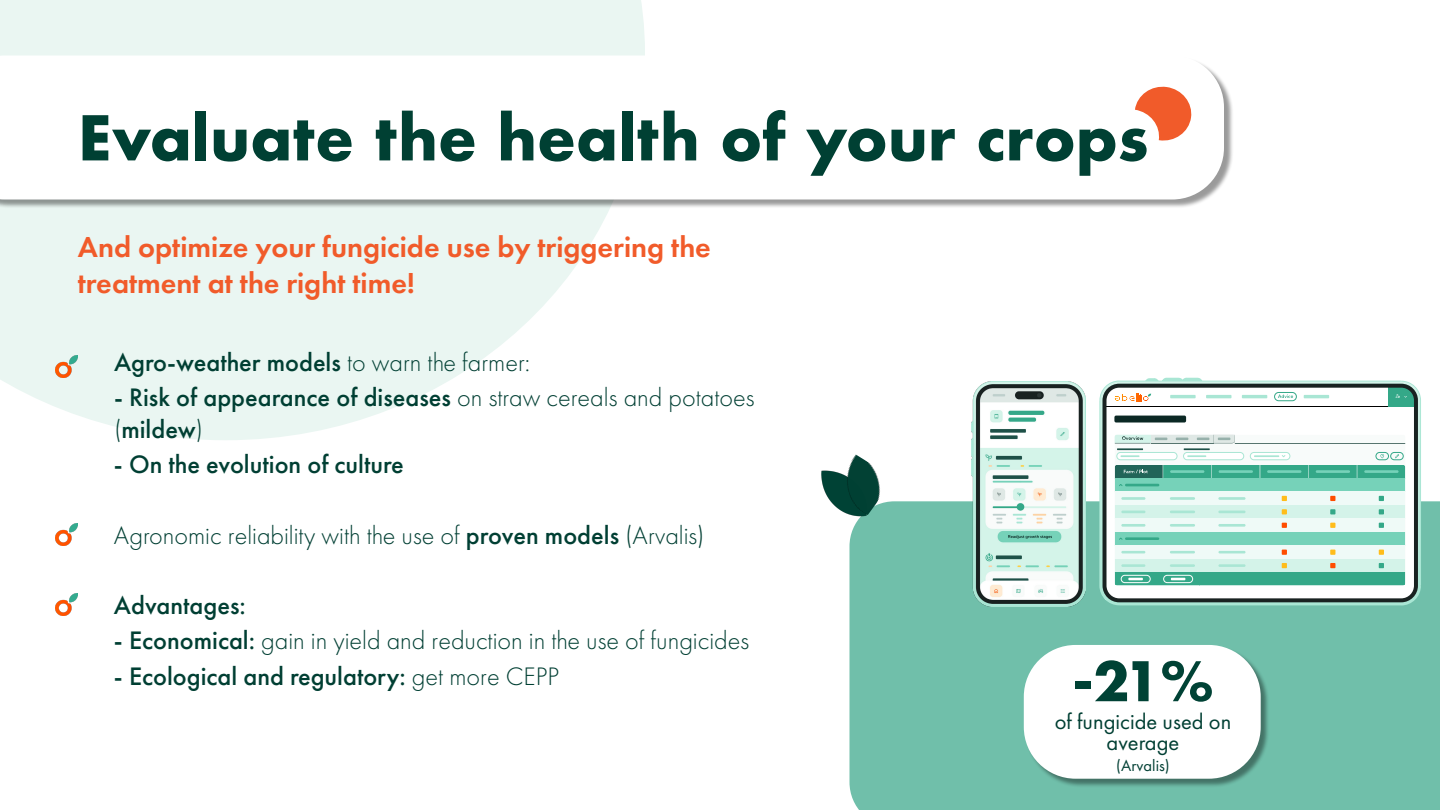
<style>
.page{position:relative;width:1440px;height:810px;background:#fff}
.page>*{position:absolute;margin:0;border:0;box-sizing:border-box;transform-origin:0 0}
.t1{font:700 60px "Futura";color:#004033}
.t2{font:700 60px "Futura PT";color:#004235}
.t3{font:600 30px/36px "Futura PT";color:#f15b2a}
.t4{font:500 26.25px/31.5px "Futura PT";color:#003f33}
.t5{font:300 26.25px "Futura PT";color:#003f33}
.t6{font:22.5px/21px "Futura PT";color:#003f33;text-align:center}
.t7{font:16.5px "Futura PT";color:#003f33}
.s1{font-weight:300}
.s2{font-weight:500}
</style>
<div class="page">
<svg style="left:0;top:0;width:645px;height:440px;fill:#eaf6f2"></svg>
<div style="left:850px;top:501px;width:590px;height:309px;background:#70bfaa"></div>
<img style="left:821px;top:470px;width:47px;height:47px">
<img style="left:829px;top:455px;width:66px;height:60px">
<div style="left:1025px;top:646px;width:245px;height:142px;background:#000;opacity:.4"></div>
<div style="left:1024px;top:645px;width:237px;height:134px;background:#fff;border-radius:52px"></div>
<div style="left:0;top:57px;width:1233px;height:152px;background:#000;opacity:.4"></div>
<svg style="left:0;top:55px;width:1224px;height:144px"></svg>
<svg style="left:1135px;top:85px;width:58px;height:57px"></svg>
<img style="left:55px;top:356px;width:23px;height:22px">
<img style="left:55px;top:524px;width:23px;height:22px">
<img style="left:55px;top:593px;width:23px;height:22px">
<svg style="left:1099px;top:378px;width:322px;height:227px"></svg>
<div style="left:1146px;top:379px;width:12px;height:7px;border:2px solid #a9e6d4;border-radius:2px"></div>
<div style="left:1163px;top:379px;width:20px;height:7px;border:2px solid #a9e6d4;border-radius:3px"></div>
<div style="left:1183px;top:379px;width:19px;height:7px;border:2px solid #a9e6d4;border-radius:3px"></div>
<div style="left:1100px;top:382px;width:320px;height:223px;border:2px solid #fff;border-radius:18px"></div>
<div style="left:1103px;top:384px;width:315px;height:218px;border:4px solid #192221;border-radius:15px"></div>
<img style="left:972px;top:381px;width:113px;height:226px">
<h1 class="t1" style="left:78px;top:110px;width:1072px">Evaluate the health of your crops</h1>
<p class="t3" style="left:78px;top:231px;width:634px">And optimize your fungicide use by triggering the treatment at the right time!</p>
<p class="t4" style="left:114px;top:349px;width:418px">Agro-weather models <span class="s1">to warn the farmer:</span></p>
<p class="t4" style="left:114px;top:384px;width:642px">- Risk of appearance of diseases <span class="s1">on straw cereals and potatoes (</span>mildew<span class="s1">)</span></p>
<p class="t4" style="left:114px;top:451px;width:291px">- On the evolution of culture</p>
<p class="t5" style="left:114px;top:524px;width:592px">Agronomic reliability with the use of <span class="s2">proven models</span> (Arvalis)</p>
<p class="t4" style="left:114px;top:592px;width:133px">Advantages:</p>
<p class="t5" style="left:114px;top:630px;width:637px"><span class="s2">- Economical:</span> gain in yield and reduction in the use of fungicides</p>
<p class="t4" style="left:114px;top:662px;width:447px">- Ecological and regulatory: <span class="s1">get more CEPP</span></p>
<h1 class="t2" style="left:1072px;top:657px;width:143px">-21%</h1>
<p class="t6" style="left:1055px;top:713px;width:178px">of fungicide used on average</p>
<p class="t7" style="left:1116px;top:758px;width:55px">(Arvalis)</p>
</div>
